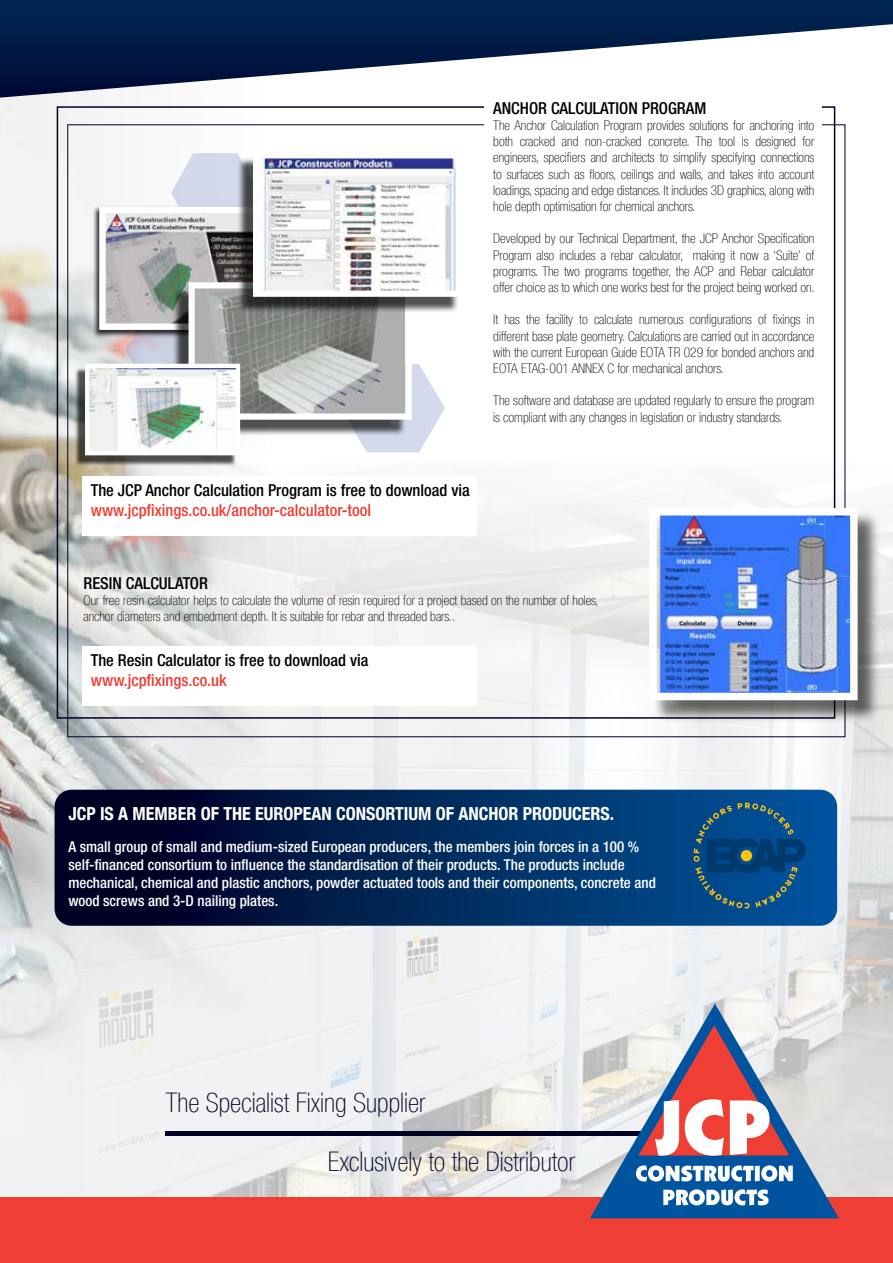
<style>
.page{position:relative;width:893px;height:1263px;background:#fff}
.page>*{position:absolute;margin:0;border:0;box-sizing:border-box;transform-origin:0 0}
.t1{font:100 condensed 27px/58.5px "Helvetica Neue LT Com";color:#000024}
.t2{font:700 condensed 18px "Helvetica Neue LT Com";color:#fff}
.t3{font:500 condensed 16.5px "Helvetica Neue LT Com";color:#000}
.t4{font:500 condensed 16.5px "Helvetica Neue LT Com";color:#ef3e33}
.t5{font:500 condensed 15px/18px "Helvetica Neue LT Com";color:#fff}
.t6{font:100 condensed 13.5px/16.2px "Helvetica Neue LT Com";color:#000;text-align:justify}
</style>
<div class="page">
<img style="left:266px;top:463px;width:627px;height:734px">
<img style="left:0;top:98px;width:266px;height:1099px">
<svg style="left:0;top:0;width:893px;height:98px"></svg>
<div style="left:0;top:1197px;width:893px;height:66px;background:#ef3e33"></div>
<hr style="left:166px;top:1131px;width:476px;height:4px;background:#000024">
<svg style="left:590px;top:1003px;width:249px;height:215px"></svg>
<svg style="left:636px;top:1165px;width:118px;height:16px"></svg>
<div style="left:755px;top:1166px;width:5px;height:15px;background:#fff"></div>
<svg style="left:761px;top:1165px;width:32px;height:16px"></svg>
<svg style="left:663px;top:1189px;width:106px;height:16px"></svg>
<svg style="left:632px;top:1020px;width:163px;height:139px"></svg>
<svg style="left:125px;top:338px;width:47px;height:26px"></svg>
<svg style="left:171px;top:153px;width:82px;height:53px"></svg>
<svg style="left:357px;top:364px;width:88px;height:88px"></svg>
<div style="left:92px;top:206px;width:213px;height:132px;background:#000;opacity:.82"></div>
<img style="left:106px;top:214px;width:131px;height:109px">
<div style="left:99px;top:207px;width:205px;height:123px;border:6px solid #fff"></div>
<div style="left:172px;top:287px;width:235px;height:149px;background:#000;opacity:.69"></div>
<img style="left:196px;top:289px;width:208px;height:124px">
<div style="left:189px;top:282px;width:223px;height:138px;border:6px solid #fff"></div>
<div style="left:237px;top:157px;width:222px;height:156px;background:#000;opacity:.69"></div>
<img style="left:260px;top:159px;width:197px;height:131px">
<div style="left:253px;top:152px;width:211px;height:145px;border:6px solid #fff"></div>
<div style="left:74px;top:367px;width:162px;height:99px;background:#000;opacity:.69"></div>
<img style="left:90px;top:369px;width:145px;height:81px">
<div style="left:82px;top:476px;width:394px;height:59px;background:#fff"></div>
<div style="left:485px;top:88px;width:337px;height:72px;background:#fff"></div>
<div style="left:652px;top:511px;width:229px;height:212px;background:#000;opacity:.59"></div>
<img style="left:660px;top:516px;width:190px;height:176px">
<div style="left:649px;top:508px;width:209px;height:192px;border:7px solid #fff"></div>
<div style="left:82px;top:646px;width:394px;height:60px;background:#fff"></div>
<svg style="left:55px;top:790px;width:782px;height:136px;background:#012557"></svg>
<svg style="left:693px;top:803px;width:113px;height:106px;background:#0f4f81"></svg>
<p class="t3" style="left:493px;top:98px;width:215px">ANCHOR CALCULATION PROGRAM</p>
<p class="t6" style="left:493px;top:117px;width:323px">The Anchor Calculation Program provides solutions for anchoring into both cracked and non-cracked concrete. The tool is designed for engineers, specifiers and architects to simplify specifying connections to surfaces such as floors, ceilings and walls, and takes into account loadings, spacing and edge distances. It includes 3D graphics, along with hole depth optimisation for chemical anchors.</p>
<p class="t6" style="left:493px;top:231px;width:323px">Developed by our Technical Department, the JCP Anchor Specification Program also includes a rebar calculator, making it now a ‘Suite’ of programs. The two programs together, the ACP and Rebar calculator offer choice as to which one works best for the project being worked on.</p>
<p class="t6" style="left:493px;top:312px;width:323px">It has the facility to calculate numerous configurations of fixings in different base plate geometry. Calculations are carried out in accordance with the current European Guide EOTA TR 029 for bonded anchors and EOTA ETAG-001 ANNEX C for mechanical anchors.</p>
<p class="t6" style="left:493px;top:393px;width:323px">The software and database are updated regularly to ensure the program is compliant with any changes in legislation or industry standards.</p>
<p class="t3" style="left:91px;top:480px;width:381px">The JCP Anchor Calculation Program is free to download via</p>
<p class="t4" style="left:91px;top:500px;width:282px">www.jcpfixings.co.uk/anchor-calculator-tool</p>
<p class="t3" style="left:83px;top:573px;width:126px">RESIN CALCULATOR</p>
<p class="t6" style="left:83px;top:592px;width:516px">Our free resin calculator helps to calculate the volume of resin required for a project based on the number of holes, anchor diameters and embedment depth. It is suitable for rebar and threaded bars..</p>
<p class="t3" style="left:91px;top:651px;width:279px">The Resin Calculator is free to download via</p>
<p class="t4" style="left:91px;top:670px;width:137px">www.jcpfixings.co.uk</p>
<h2 class="t2" style="left:68px;top:803px;width:547px">JCP IS A MEMBER OF THE EUROPEAN CONSORTIUM OF ANCHOR PRODUCERS.</h2>
<p class="t5" style="left:68px;top:837px;width:589px">A small group of small and medium-sized European producers, the members join forces in a 100 % self-financed consortium to influence the standardisation of their products. The products include mechanical, chemical and plastic anchors, powder actuated tools and their components, concrete and wood screws and 3-D nailing plates.</p>
<h1 class="t1" style="left:328px;top:1073px;width:249px;text-indent:-162px">The Specialist Fixing Supplier<br>Exclusively to the Distributor</h1>
</div>
